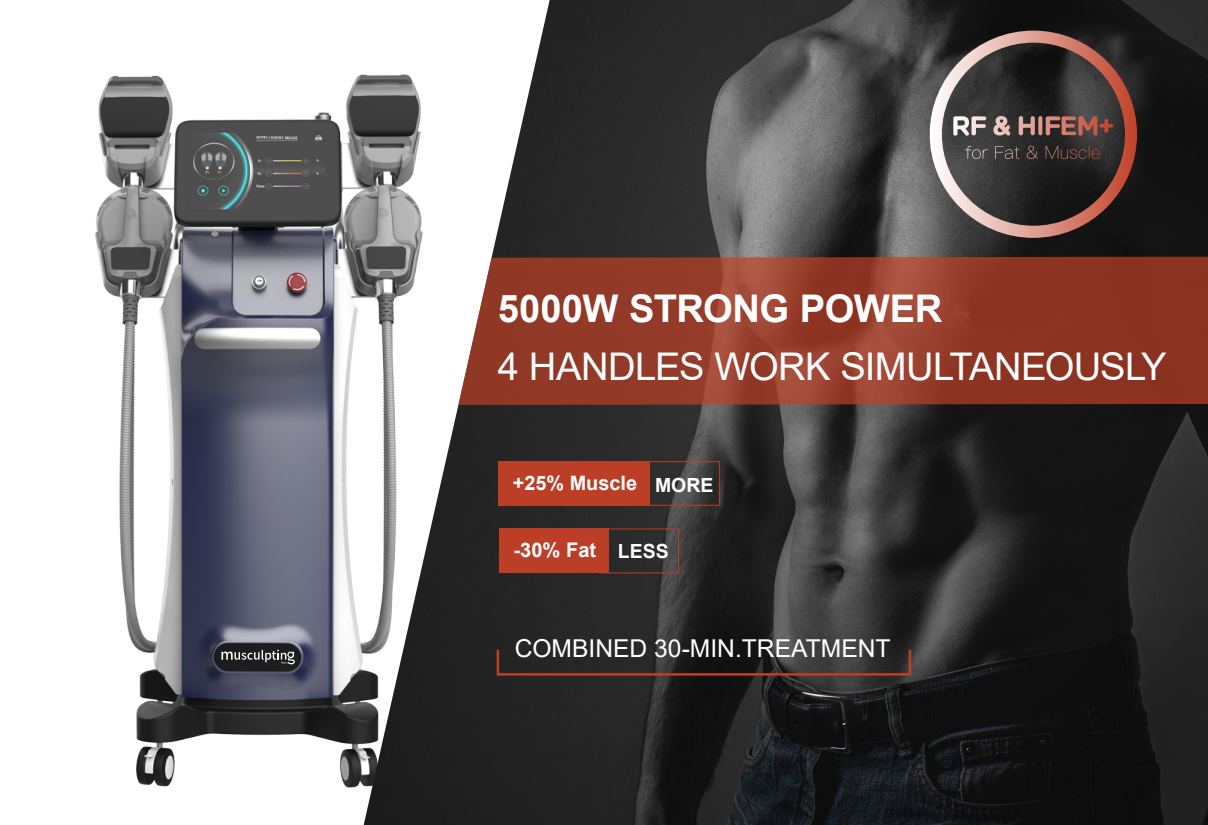
<style>
.page{position:relative;width:1208px;height:825px;background:#fff}
.page>*{position:absolute;margin:0;border:0;box-sizing:border-box;transform-origin:0 0}
.t1{font:38.2px "Arial";letter-spacing:-.015em;color:#fff}
.t2{font:700 38.2px "Arial";letter-spacing:-.015em;color:#fff}
.t3{font:24.6px "Arial";color:#fff}
.t4{font:700 20.1px "Arial";color:#fff}
.t5{font:700 19.9px "Arial";color:#fff}
.t6{font:700 19.5px "Arial";color:#fff}
</style>
<div class="page">
<img style="left:95px;top:74px;width:269px;height:714px">
<svg style="left:221px;top:650px;width:75px;height:16px"></svg>
<img style="left:364px;top:0;width:844px;height:825px">
<div style="left:498px;top:461px;width:152px;height:45px;background:#bc3e26"></div>
<svg style="left:650px;top:461px;width:70px;height:45px;background:#423b3a"></svg>
<svg style="left:608px;top:528px;width:71px;height:45px;background:#3a3230"></svg>
<div style="left:496px;top:648px;width:415px;height:28px;border:3px solid #bc3e26"></div>
<div style="left:499px;top:528px;width:109px;height:45px;background:#bc3e26"></div>
<svg style="left:929px;top:31px;width:208px;height:207px;background:#4f4340"></svg>
<svg style="left:953px;top:116px;width:160px;height:20px;background:#856862"></svg>
<svg style="left:458px;top:257px;width:750px;height:148px;background:#963e2d"></svg>
<p class="t2" style="left:498px;top:282px;width:446px">5000W STRONG POWER</p>
<p class="t1" style="left:498px;top:340px;width:670px">4 HANDLES WORK SIMULTANEOUSLY</p>
<p class="t5" style="left:513px;top:469px;width:126px">+25% Muscle</p>
<p class="t6" style="left:655px;top:471px;width:60px">MORE</p>
<p class="t4" style="left:513px;top:536px;width:84px">-30% Fat</p>
<p class="t6" style="left:618px;top:537px;width:52px">LESS</p>
<p class="t3" style="left:514px;top:631px;width:377px">COMBINED 30-MIN.TREATMENT</p>
</div>
